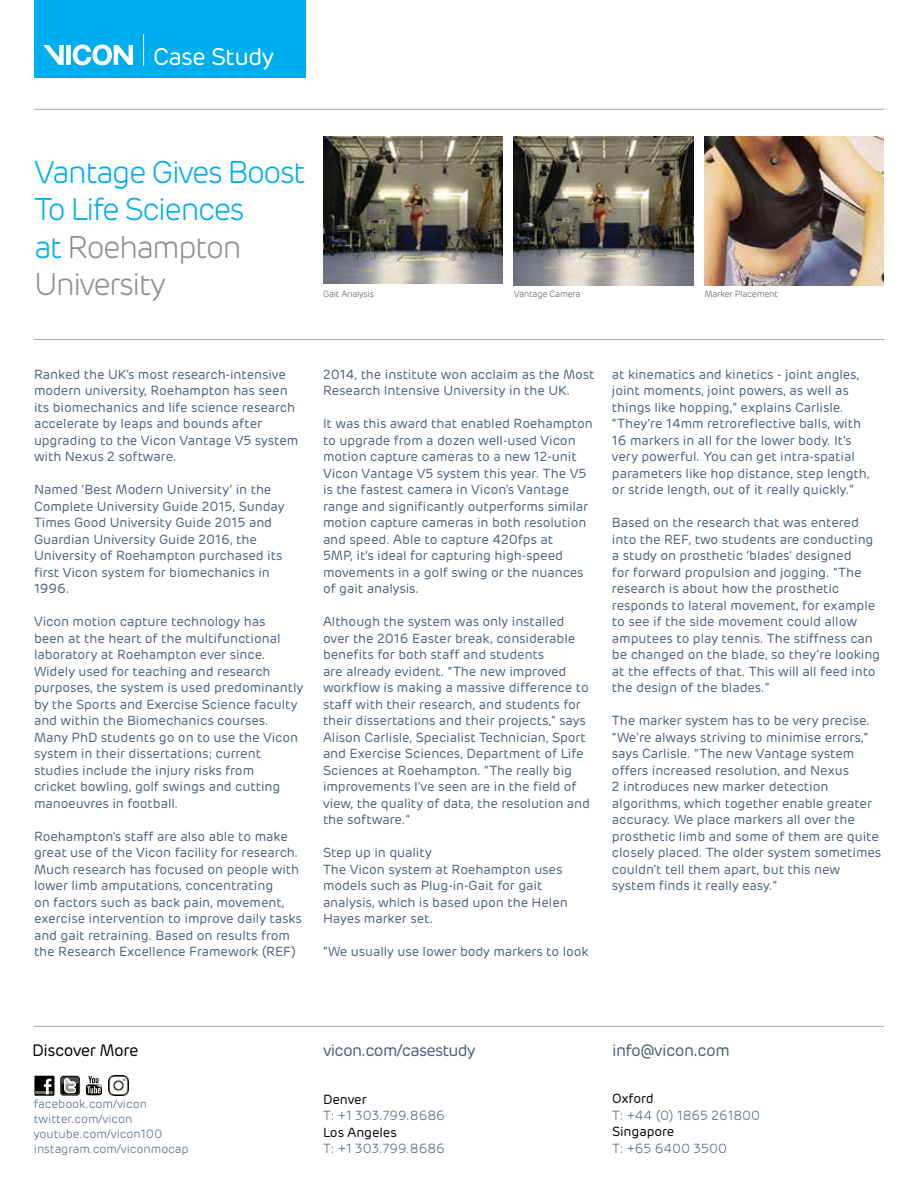
<style>
.page{position:relative;width:918px;height:1188px;background:#fff}
.page>*{position:absolute;margin:0;border:0;box-sizing:border-box;transform-origin:0 0}
.t1{font:300 31.5px/37.5px "Rubrik";letter-spacing:-.06em;color:#00aeef}
.t2{font:24px "Rubrik";letter-spacing:-.03em;color:#fff}
.t3{font:16.5px "Rubrik";letter-spacing:-.04em;color:#4b617d}
.t4{font:16.5px "Rubrik";letter-spacing:-.03em;color:#000}
.t5{font:13.2px/16.5px "Rubrik";letter-spacing:-.005em;color:#4b617d}
.t6{font:300 13.2px "Rubrik";letter-spacing:-.005em;color:#4b617d}
.t7{font:13.2px "Rubrik";letter-spacing:-.005em;color:#000}
.t8{font:300 12px/15px "Rubrik";letter-spacing:-.005em;color:#4b617d}
.t9{font:300 9px "Rubrik";letter-spacing:-.03em;color:#575b5e}
.s1{color:#8d9195}
</style>
<div class="page">
<div style="left:34px;top:0;width:272px;height:78px;background:#00aeef"></div>
<svg style="left:43px;top:45px;width:90px;height:20px"></svg>
<hr style="left:143px;top:34px;width:1px;height:32px;background:#fff">
<img style="left:704px;top:136px;width:180px;height:149px">
<img style="left:514px;top:136px;width:179px;height:149px">
<hr style="left:34px;top:1026px;width:850px;height:1px;background:#a7a9ac">
<hr style="left:35px;top:109px;width:849px;height:1px;background:#a7a9ac">
<hr style="left:34px;top:339px;width:850px;height:1px;background:#a7a9ac">
<img style="left:323px;top:136px;width:180px;height:148px">
<div style="left:34px;top:1076px;width:20px;height:20px;background:#000"></div>
<hr style="left:36px;top:1091px;width:17px;height:3px;background:#6d6e71">
<svg style="left:44px;top:1079px;width:8px;height:15px"></svg>
<svg style="left:60px;top:1076px;width:20px;height:20px"></svg>
<svg style="left:86px;top:1076px;width:16px;height:19px"></svg>
<img style="left:108px;top:1076px;width:21px;height:20px">
<h2 class="t2" style="left:153px;top:42px;width:123px">Case Study</h2>
<h1 class="t1" style="left:34px;top:154px;width:273px">Vantage Gives Boost<br>To Life Sciences<br>at <span class="s1">Roehampton<br>University</span></h1>
<p class="t9" style="left:323px;top:289px;width:53px">Gait Analysis</p>
<p class="t9" style="left:514px;top:289px;width:68px">Vantage Camera</p>
<p class="t9" style="left:704px;top:289px;width:75px">Marker Placement</p>
<p class="t5" style="left:34px;top:366px;width:266px">Ranked the UK’s most research-intensive modern university, Roehampton has seen its biomechanics and life science research accelerate by leaps and bounds after upgrading to the Vicon Vantage V5 system with Nexus 2 software.</p>
<p class="t5" style="left:34px;top:482px;width:252px">Named ‘Best Modern University’ in the Complete University Guide 2015, Sunday Times Good University Guide 2015 and Guardian University Guide 2016, the University of Roehampton purchased its first Vicon system for biomechanics in 1996.</p>
<p class="t5" style="left:34px;top:614px;width:271px">Vicon motion capture technology has<br>been at the heart of the multifunctional laboratory at Roehampton ever since.<br>Widely used for teaching and research purposes, the system is used predominantly by the Sports and Exercise Science faculty and within the Biomechanics courses.<br>Many PhD students go on to use the Vicon system in their dissertations; current studies include the injury risks from<br>cricket bowling, golf swings and cutting manoeuvres in football.</p>
<p class="t5" style="left:34px;top:828px;width:269px">Roehampton’s staff are also able to make great use of the Vicon facility for research.<br>Much research has focused on people with lower limb amputations, concentrating<br>on factors such as back pain, movement, exercise intervention to improve daily tasks and gait retraining. Based on results from the Research Excellence Framework (REF)</p>
<p class="t5" style="left:323px;top:366px;width:273px">2014, the institute won acclaim as the Most<br>Research Intensive University in the UK.</p>
<p class="t5" style="left:323px;top:416px;width:271px">It was this award that enabled Roehampton to upgrade from a dozen well-used Vicon motion capture cameras to a new 12-unit Vicon Vantage V5 system this year. The V5 is the fastest camera in Vicon’s Vantage range and significantly outperforms similar motion capture cameras in both resolution and speed. Able to capture 420fps at<br>5MP, it’s ideal for capturing high-speed movements in a golf swing or the nuances of gait analysis.</p>
<p class="t5" style="left:323px;top:614px;width:269px">Although the system was only installed over the 2016 Easter break, considerable benefits for both staff and students<br>are already evident. “The new improved workflow is making a massive difference to staff with their research, and students for their dissertations and their projects,” says Alison Carlisle, Specialist Technician, Sport and Exercise Sciences, Department of Life Sciences at Roehampton. “The really big improvements I’ve seen are in the field of view, the quality of data, the resolution and the software.”</p>
<p class="t5" style="left:323px;top:845px;width:246px">Step up in quality<br>The Vicon system at Roehampton uses models such as Plug-in-Gait for gait analysis, which is based upon the Helen<br>Hayes marker set.</p>
<p class="t5" style="left:323px;top:944px;width:267px">“We usually use lower body markers to look</p>
<p class="t5" style="left:612px;top:366px;width:259px">at kinematics and kinetics - joint angles, joint moments, joint powers, as well as things like hopping,” explains Carlisle. “They’re 14mm retroreflective balls, with 16 markers in all for the lower body. It’s very powerful. You can get intra-spatial parameters like hop distance, step length, or stride length, out of it really quickly.”</p>
<p class="t5" style="left:612px;top:515px;width:270px">Based on the research that was entered into the REF, two students are conducting a study on prosthetic ‘blades’ designed<br>for forward propulsion and jogging. “The research is about how the prosthetic responds to lateral movement, for example to see if the side movement could allow amputees to play tennis. The stiffness can be changed on the blade, so they’re looking at the effects of that. This will all feed into the design of the blades.”</p>
<p class="t5" style="left:612px;top:713px;width:271px">The marker system has to be very precise. “We’re always striving to minimise errors,” says Carlisle. “The new Vantage system offers increased resolution, and Nexus<br>2 introduces new marker detection algorithms, which together enable greater accuracy. We place markers all over the prosthetic limb and some of them are quite closely placed. The older system sometimes couldn’t tell them apart, but this new system finds it really easy.”</p>
<p class="t4" style="left:32px;top:1040px;width:108px">Discover More</p>
<p class="t3" style="left:323px;top:1040px;width:154px">vicon.com/casestudy</p>
<p class="t7" style="left:323px;top:1091px;width:45px">Denver</p>
<p class="t6" style="left:323px;top:1108px;width:123px">T: +1 303.799.8686</p>
<p class="t7" style="left:323px;top:1124px;width:75px">Los Angeles</p>
<p class="t6" style="left:323px;top:1141px;width:123px">T: +1 303.799.8686</p>
<p class="t8" style="left:34px;top:1097px;width:156px">facebook.com/vicon twitter.com/vicon youtube.com/vicon100 instagram.com/viconmocap</p>
<p class="t3" style="left:612px;top:1040px;width:120px">info@vicon.com</p>
<p class="t7" style="left:612px;top:1091px;width:43px">Oxford</p>
<p class="t6" style="left:612px;top:1107px;width:150px">T: +44 (0) 1865 261800</p>
<p class="t7" style="left:612px;top:1124px;width:64px">Singapore</p>
<p class="t6" style="left:612px;top:1140px;width:117px">T: +65 6400 3500</p>
</div>
